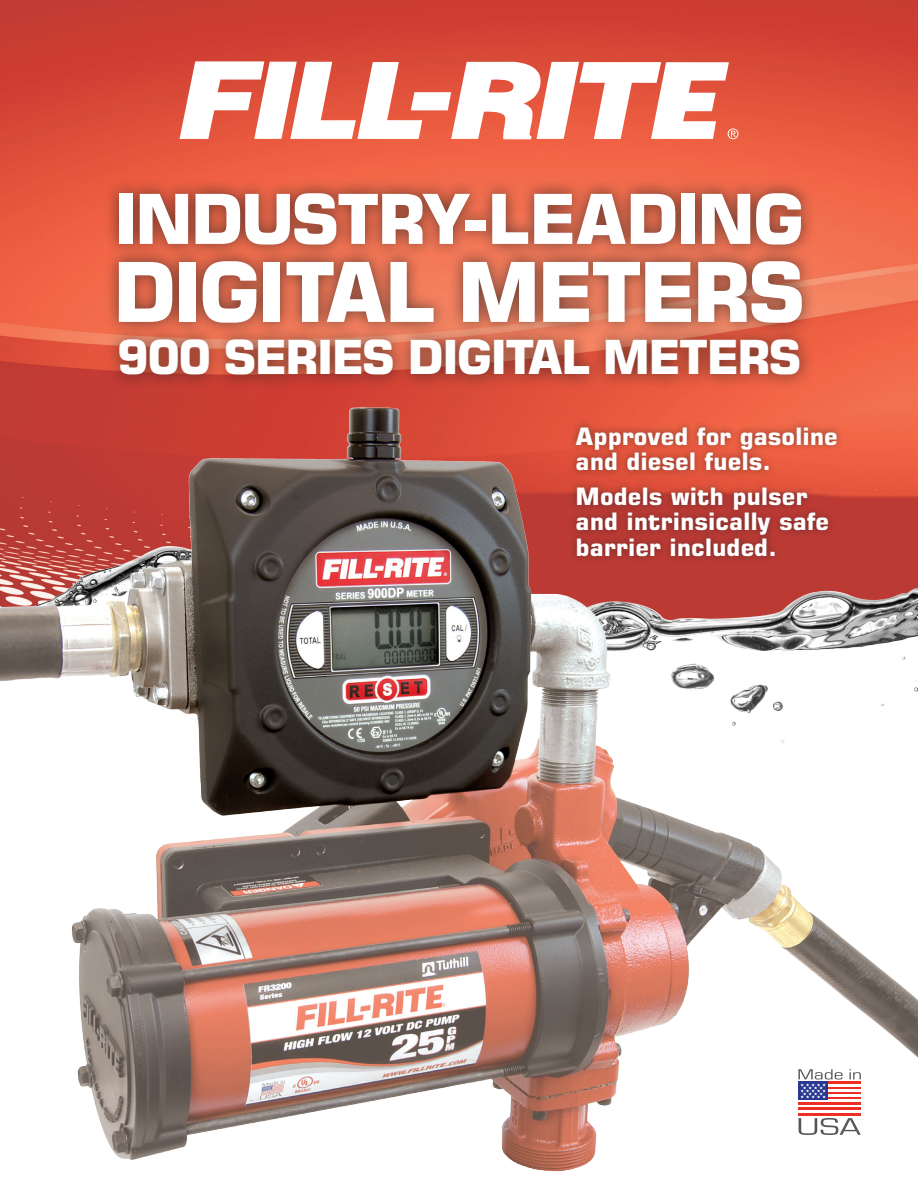
<style>
.page{position:relative;width:918px;height:1188px;background:#fff}
.page>*{position:absolute;margin:0;border:0;box-sizing:border-box;transform-origin:0 0}
.t1{font:700 82.5px "Square 721 BT";letter-spacing:-.04em;color:#fff}
.t2{font:700 68.85px "Square 721 BT";letter-spacing:-.04em;color:#fff}
.t3{font:700 47.1px "Square 721 BT";letter-spacing:-.04em;color:#fff}
.t4{font:700 24px/25.5px "Square 721 BT";color:#fff}
</style>
<div class="page">
<img style="left:0;top:0;width:918px;height:386px">
<div style="left:104px;top:178px;width:713px;height:212px;background:#231f20;opacity:.65"></div>
<img style="left:0;top:386px;width:918px;height:786px">
<svg style="left:179px;top:61px;width:559px;height:78px"></svg>
<div style="left:569px;top:419px;width:276px;height:145px;background:#231f20;opacity:.5"></div>
<div style="left:798px;top:1081px;width:64px;height:35px;border:1px solid #fff"></div>
<svg style="left:850px;top:1069px;width:11px;height:10px"></svg>
<svg style="left:799px;top:1118px;width:62px;height:17px"></svg>
<div style="left:798px;top:1082px;width:63px;height:6px;background:#ee2e22"></div>
<div style="left:798px;top:1084px;width:63px;height:7px;background:#fff"></div>
<svg style="left:843px;top:1087px;width:18px;height:2px"></svg>
<div style="left:798px;top:1090px;width:63px;height:6px;background:#fff"></div>
<svg style="left:843px;top:1092px;width:18px;height:2px"></svg>
<div style="left:798px;top:1095px;width:63px;height:6px;background:#fff"></div>
<svg style="left:827px;top:1097px;width:34px;height:3px"></svg>
<div style="left:798px;top:1100px;width:63px;height:6px;background:#fff"></div>
<div style="left:798px;top:1102px;width:63px;height:7px;background:#ee2e22"></div>
<svg style="left:798px;top:1105px;width:63px;height:2px"></svg>
<div style="left:798px;top:1108px;width:63px;height:6px;background:#ee2e22"></div>
<hr style="left:798px;top:1110px;width:63px;height:4px;background:#fff">
<hr style="left:798px;top:1113px;width:63px;height:2px;background:#ee2e22">
<svg style="left:798px;top:1098px;width:29px;height:2px"></svg>
<svg style="left:798px;top:1069px;width:45px;height:29px"></svg>
<p class="t2" style="left:114px;top:177px;width:692px">INDUSTRY-LEADING</p>
<p class="t1" style="left:113px;top:242px;width:694px">DIGITAL METERS</p>
<p class="t3" style="left:116px;top:329px;width:687px">900 SERIES DIGITAL METERS</p>
<p class="t4" style="left:576px;top:423px;width:264px">Approved for gasoline and diesel fuels.</p>
<p class="t4" style="left:576px;top:483px;width:255px">Models with pulser and intrinsically safe barrier included.</p>
</div>
